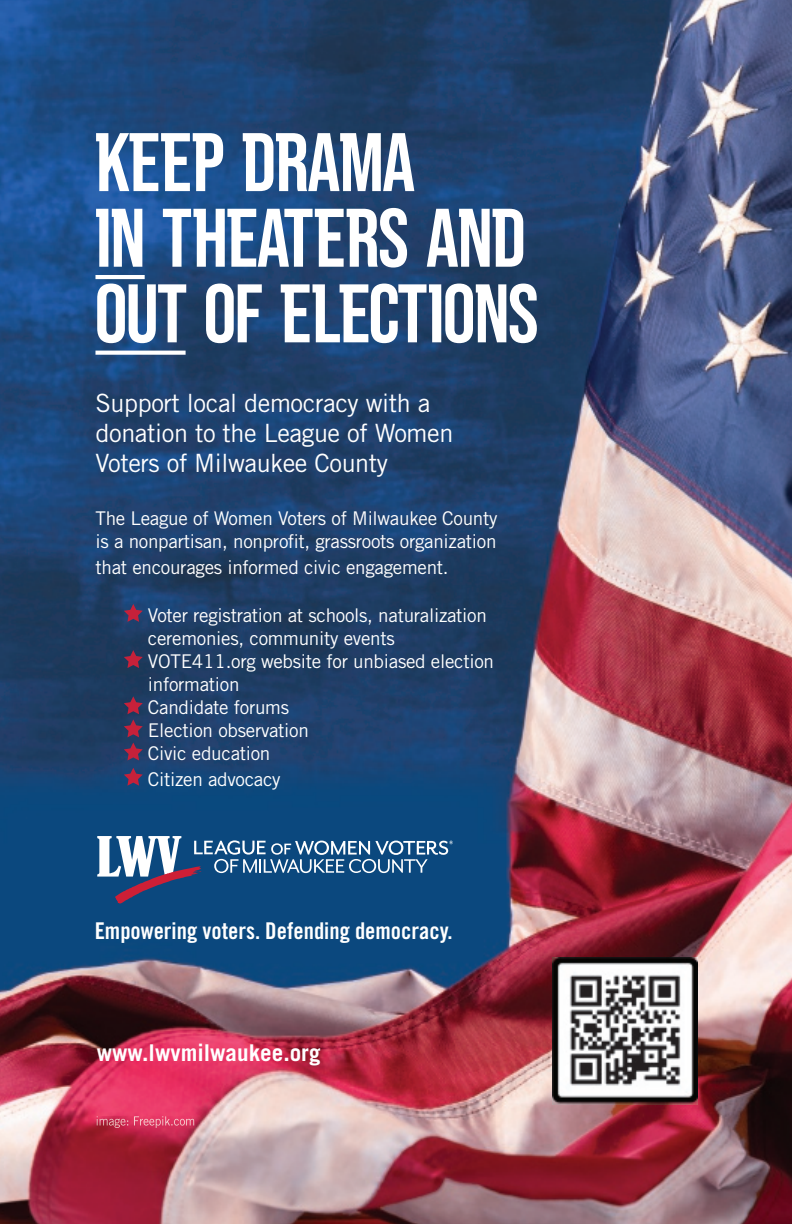
<style>
.page{position:relative;width:792px;height:1224px;background:#fff}
.page>*{position:absolute;margin:0;border:0;box-sizing:border-box;transform-origin:0 0}
.t1{font:82.8px/75.6px "ENGINE Regular";color:#fff}
.t2{font:25.2px/29.8px "Trade Gothic";letter-spacing:-.015em;color:#fff}
.t3{font:23.2px "Trade Gothic Bold Cond Twenty";color:#fff}
.t4{font:700 23.2px "Trade Gothic";color:#fff}
.t5{font:18.8px/23.2px "Trade Gothic";letter-spacing:-.015em;color:#fff}
</style>
<div class="page">
<img style="left:0;top:0;width:792px;height:1224px">
<svg style="left:124px;top:604px;width:19px;height:18px"></svg>
<svg style="left:124px;top:650px;width:19px;height:18px"></svg>
<svg style="left:124px;top:696px;width:19px;height:41px"></svg>
<svg style="left:124px;top:743px;width:19px;height:17px"></svg>
<svg style="left:124px;top:768px;width:19px;height:18px"></svg>
<hr style="left:95px;top:275px;width:50px;height:4px;background:#fff">
<svg style="left:95px;top:351px;width:91px;height:4px"></svg>
<svg style="left:97px;top:836px;width:356px;height:68px;background:#396591"></svg>
<img style="left:97px;top:1116px;width:97px;height:12px">
<img style="left:552px;top:958px;width:145px;height:147px">
<h1 class="t1" style="left:95px;top:128px;width:444px">KEEP DRAMA<br>IN THEATERS AND<br>OUT OF ELECTIONS</h1>
<h2 class="t2" style="left:95px;top:388px;width:359px">Support local democracy with a donation to the League of Women<br>Voters of Milwaukee County</h2>
<p class="t5" style="left:95px;top:507px;width:404px">The League of Women Voters of Milwaukee County is a nonpartisan, nonprofit, grassroots organization</p>
<p class="t5" style="left:95px;top:555px;width:355px">that encourages informed civic engagement.</p>
<p class="t5" style="left:148px;top:603px;width:348px">Voter registration at schools, naturalization ceremonies, community events<br>VOTE411.org website for unbiased election information<br>Candidate forums<br>Election observation<br>Civic education</p>
<p class="t5" style="left:148px;top:767px;width:134px">Citizen advocacy</p>
<p class="t3" style="left:95px;top:917px;width:359px">Empowering voters. Defending democracy.</p>
<p class="t4" style="left:97px;top:1038px;width:225px">www.lwvmilwaukee.org</p>
</div>
